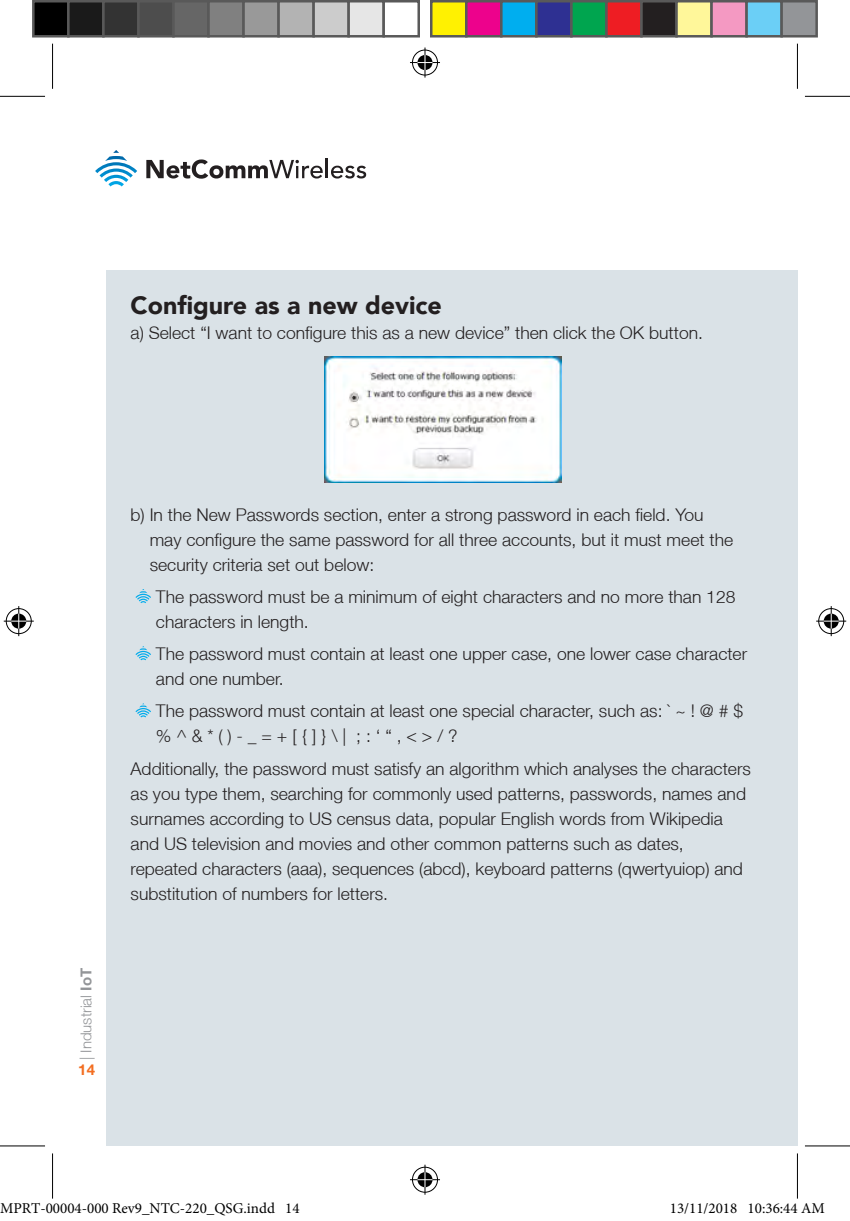
<style>
.page{position:relative;width:850px;height:1221px;background:#fff}
.page>*{position:absolute;margin:0;border:0;box-sizing:border-box;transform-origin:0 0}
.Heading_Level_2{font:900 25px "Avenir LT";color:#231f20}
.Body_Copy{font:300 17.5px/25px "Helvetica Neue LT";color:#231f20}
.t1{font:15px "Minion Pro";color:#000}
.t2{font:300 15px "Helvetica Neue LT";color:#939598}
.t3{font:700 15px "Helvetica Neue LT";color:#f36e21}
.s1{font-weight:700}
</style>
<div class="page">
<div style="left:106px;top:270px;width:691px;height:875px;background:#dae2e7"></div>
<svg style="left:95px;top:150px;width:42px;height:36px"></svg>
<svg style="left:146px;top:159px;width:176px;height:20px"></svg>
<hr style="left:325px;top:159px;width:3px;height:19px;background:#231f20">
<svg style="left:331px;top:166px;width:35px;height:12px"></svg>
<svg style="left:135px;top:589px;width:16px;height:14px"></svg>
<svg style="left:135px;top:646px;width:16px;height:14px"></svg>
<svg style="left:135px;top:703px;width:16px;height:14px"></svg>
<img style="left:324px;top:356px;width:237px;height:126px">
<hr style="left:0;top:96px;width:45px;height:1px;background:#000">
<hr style="left:804px;top:96px;width:45px;height:1px;background:#000">
<hr style="left:804px;top:1145px;width:45px;height:1px;background:#000">
<hr style="left:52px;top:44px;width:1px;height:45px;background:#000">
<hr style="left:52px;top:1153px;width:1px;height:45px;background:#000">
<hr style="left:796px;top:44px;width:1px;height:45px;background:#000">
<div style="left:410px;top:48px;width:29px;height:29px;border:3px solid #fff;border-radius:50%"></div>
<hr style="left:410px;top:61px;width:30px;height:3px;background:#fff">
<hr style="left:423px;top:48px;width:3px;height:30px;background:#fff">
<div style="left:415px;top:53px;width:19px;height:19px;border:3px solid #fff;border-radius:50%"></div>
<div style="left:412px;top:50px;width:25px;height:25px;border:1px solid #000;border-radius:50%"></div>
<hr style="left:410px;top:62px;width:30px;height:1px;background:#000">
<hr style="left:424px;top:48px;width:1px;height:30px;background:#000">
<svg style="left:417px;top:55px;width:15px;height:15px"></svg>
<div style="left:410px;top:1165px;width:29px;height:28px;border:3px solid #fff;border-radius:50%"></div>
<hr style="left:410px;top:1177px;width:30px;height:3px;background:#fff">
<hr style="left:423px;top:1164px;width:3px;height:30px;background:#fff">
<div style="left:415px;top:1170px;width:19px;height:18px;border:3px solid #fff;border-radius:50%"></div>
<div style="left:412px;top:1166px;width:25px;height:26px;border:1px solid #000;border-radius:50%"></div>
<hr style="left:410px;top:1178px;width:30px;height:1px;background:#000">
<hr style="left:424px;top:1164px;width:1px;height:30px;background:#000">
<svg style="left:417px;top:1171px;width:15px;height:15px"></svg>
<div style="left:5px;top:607px;width:28px;height:28px;border:3px solid #fff;border-radius:50%"></div>
<hr style="left:4px;top:619px;width:30px;height:3px;background:#fff">
<hr style="left:17px;top:606px;width:3px;height:30px;background:#fff">
<div style="left:10px;top:612px;width:18px;height:18px;border:3px solid #fff;border-radius:50%"></div>
<div style="left:6px;top:608px;width:26px;height:25px;border:1px solid #000;border-radius:50%"></div>
<hr style="left:4px;top:620px;width:30px;height:1px;background:#000">
<hr style="left:18px;top:606px;width:1px;height:30px;background:#000">
<svg style="left:11px;top:613px;width:15px;height:15px"></svg>
<div style="left:816px;top:607px;width:28px;height:28px;border:3px solid #fff;border-radius:50%"></div>
<hr style="left:815px;top:619px;width:30px;height:3px;background:#fff">
<hr style="left:829px;top:606px;width:3px;height:30px;background:#fff">
<div style="left:821px;top:612px;width:18px;height:18px;border:3px solid #fff;border-radius:50%"></div>
<div style="left:818px;top:608px;width:25px;height:25px;border:1px solid #000;border-radius:50%"></div>
<hr style="left:815px;top:620px;width:30px;height:1px;background:#000">
<hr style="left:830px;top:606px;width:1px;height:30px;background:#000">
<svg style="left:823px;top:613px;width:15px;height:15px"></svg>
<div style="left:33px;top:1px;width:35px;height:35px;background:#000"></div>
<div style="left:32px;top:0;width:38px;height:38px;border:2px solid #595959"></div>
<div style="left:68px;top:1px;width:35px;height:35px;background:#1a1a1a"></div>
<div style="left:67px;top:0;width:38px;height:38px;border:2px solid #595959"></div>
<div style="left:103px;top:1px;width:35px;height:35px;background:#333"></div>
<div style="left:102px;top:0;width:38px;height:38px;border:2px solid #595959"></div>
<div style="left:138px;top:1px;width:35px;height:35px;background:#4d4d4d"></div>
<div style="left:137px;top:0;width:38px;height:38px;border:2px solid #595959"></div>
<div style="left:173px;top:1px;width:35px;height:35px;background:#666"></div>
<div style="left:172px;top:0;width:38px;height:38px;border:2px solid #595959"></div>
<div style="left:208px;top:1px;width:35px;height:35px;background:#808080"></div>
<div style="left:207px;top:0;width:38px;height:38px;border:2px solid #595959"></div>
<div style="left:243px;top:1px;width:35px;height:35px;background:#999"></div>
<div style="left:242px;top:0;width:38px;height:38px;border:2px solid #595959"></div>
<div style="left:278px;top:1px;width:35px;height:35px;background:#b3b3b3"></div>
<div style="left:277px;top:0;width:38px;height:38px;border:2px solid #595959"></div>
<div style="left:313px;top:1px;width:35px;height:35px;background:#ccc"></div>
<div style="left:312px;top:0;width:38px;height:38px;border:2px solid #595959"></div>
<div style="left:348px;top:1px;width:35px;height:35px;background:#e6e6e6"></div>
<div style="left:347px;top:0;width:38px;height:38px;border:2px solid #595959"></div>
<div style="left:382px;top:0;width:38px;height:38px;border:2px solid #595959"></div>
<div style="left:431px;top:1px;width:35px;height:35px;background:#fff101"></div>
<div style="left:430px;top:0;width:37px;height:38px;border:2px solid #595959"></div>
<div style="left:466px;top:1px;width:35px;height:35px;background:#ed028c"></div>
<div style="left:465px;top:0;width:37px;height:38px;border:2px solid #595959"></div>
<div style="left:501px;top:1px;width:35px;height:35px;background:#00aeef"></div>
<div style="left:500px;top:0;width:37px;height:38px;border:2px solid #595959"></div>
<div style="left:536px;top:1px;width:35px;height:35px;background:#2e3092"></div>
<div style="left:535px;top:0;width:37px;height:38px;border:2px solid #595959"></div>
<div style="left:571px;top:1px;width:35px;height:35px;background:#00a54f"></div>
<div style="left:570px;top:0;width:37px;height:38px;border:2px solid #595959"></div>
<div style="left:606px;top:1px;width:35px;height:35px;background:#ee1d23"></div>
<div style="left:605px;top:0;width:37px;height:38px;border:2px solid #595959"></div>
<div style="left:641px;top:1px;width:35px;height:35px;background:#231f20"></div>
<div style="left:640px;top:0;width:37px;height:38px;border:2px solid #595959"></div>
<div style="left:676px;top:1px;width:35px;height:35px;background:#fff79a"></div>
<div style="left:675px;top:0;width:37px;height:38px;border:2px solid #595959"></div>
<div style="left:711px;top:1px;width:35px;height:35px;background:#f499c2"></div>
<div style="left:710px;top:0;width:37px;height:38px;border:2px solid #595959"></div>
<div style="left:746px;top:1px;width:35px;height:35px;background:#6bcff6"></div>
<div style="left:745px;top:0;width:37px;height:38px;border:2px solid #595959"></div>
<div style="left:781px;top:1px;width:35px;height:35px;background:#939598"></div>
<div style="left:780px;top:0;width:37px;height:38px;border:2px solid #595959"></div>
<svg style="left:0;top:1145px;width:45px;height:2px"></svg>
<div style="left:46px;top:1203px;width:7px;height:10px;border:1px solid #fff;border-radius:50%"></div>
<div style="left:47px;top:1203px;width:5px;height:10px;border:1px solid #fff;border-radius:50%"></div>
<div style="left:53px;top:1203px;width:7px;height:10px;border:1px solid #fff;border-radius:50%"></div>
<div style="left:54px;top:1203px;width:5px;height:10px;border:1px solid #fff;border-radius:50%"></div>
<div style="left:60px;top:1203px;width:7px;height:10px;border:1px solid #fff;border-radius:50%"></div>
<div style="left:61px;top:1203px;width:5px;height:10px;border:1px solid #fff;border-radius:50%"></div>
<div style="left:67px;top:1203px;width:7px;height:10px;border:1px solid #fff;border-radius:50%"></div>
<div style="left:69px;top:1203px;width:4px;height:10px;border:1px solid #fff;border-radius:50%"></div>
<div style="left:87px;top:1203px;width:7px;height:10px;border:1px solid #fff;border-radius:50%"></div>
<div style="left:88px;top:1203px;width:5px;height:10px;border:1px solid #fff;border-radius:50%"></div>
<div style="left:94px;top:1203px;width:7px;height:10px;border:1px solid #fff;border-radius:50%"></div>
<div style="left:96px;top:1203px;width:4px;height:10px;border:1px solid #fff;border-radius:50%"></div>
<div style="left:101px;top:1203px;width:8px;height:10px;border:1px solid #fff;border-radius:50%"></div>
<div style="left:103px;top:1203px;width:4px;height:10px;border:1px solid #fff;border-radius:50%"></div>
<div style="left:200px;top:1203px;width:7px;height:10px;border:1px solid #fff;border-radius:50%"></div>
<div style="left:201px;top:1203px;width:4px;height:10px;border:1px solid #fff;border-radius:50%"></div>
<div style="left:715px;top:1203px;width:7px;height:10px;border:1px solid #fff;border-radius:50%"></div>
<div style="left:716px;top:1203px;width:5px;height:10px;border:1px solid #fff;border-radius:50%"></div>
<div style="left:754px;top:1203px;width:7px;height:10px;border:1px solid #fff;border-radius:50%"></div>
<div style="left:755px;top:1203px;width:5px;height:10px;border:1px solid #fff;border-radius:50%"></div>
<svg style="left:762px;top:1131px;width:63px;height:68px"></svg>
<p class="Heading_Level_2" style="left:130px;top:290px;width:313px">Configure as a new device</p>
<p class="Body_Copy" style="left:130px;top:319px;width:573px">a) Select “I want to configure this as a new device” then click the OK button.</p>
<p class="t2" style="left:77px;top:1059px;width:94px;rotate:-90deg">| Industrial <span class="s1">IoT</span></p>
<p class="t3" style="left:78px;top:1060px;width:18px">14</p>
<p class="Body_Copy" style="left:150px;top:502px;width:584px;text-indent:-19px">b) In the New Passwords section, enter a strong password in each field. You may configure the same password for all three accounts, but it must meet the security criteria set out below:</p>
<p class="Body_Copy" style="left:156px;top:584px;width:580px">The password must be a minimum of eight characters and no more than 128 characters in length.</p>
<p class="Body_Copy" style="left:156px;top:641px;width:592px">The password must contain at least one upper case, one lower case character and one number.</p>
<p class="Body_Copy" style="left:156px;top:698px;width:588px">The password must contain at least one special character, such as: ` ~ ! @ # $ % ^ &amp; * ( ) - _ = + [ { ] } \ | ; : ‘ “ , &lt; &gt; / ?</p>
<p class="Body_Copy" style="left:130px;top:755px;width:621px">Additionally, the password must satisfy an algorithm which analyses the characters as you type them, searching for commonly used patterns, passwords, names and surnames according to US census data, popular English words from Wikipedia and US television and movies and other common patterns such as dates, repeated characters (aaa), sequences (abcd), keyboard patterns (qwertyuiop) and substitution of numbers for letters.</p>
<p class="t1" style="left:0;top:1198px;width:301px">MPRT-00004-000 Rev9_NTC-220_QSG.indd 14</p>
<p class="t1" style="left:669px;top:1198px;width:156px">13/11/2018 10:36:44 AM</p>
</div>
